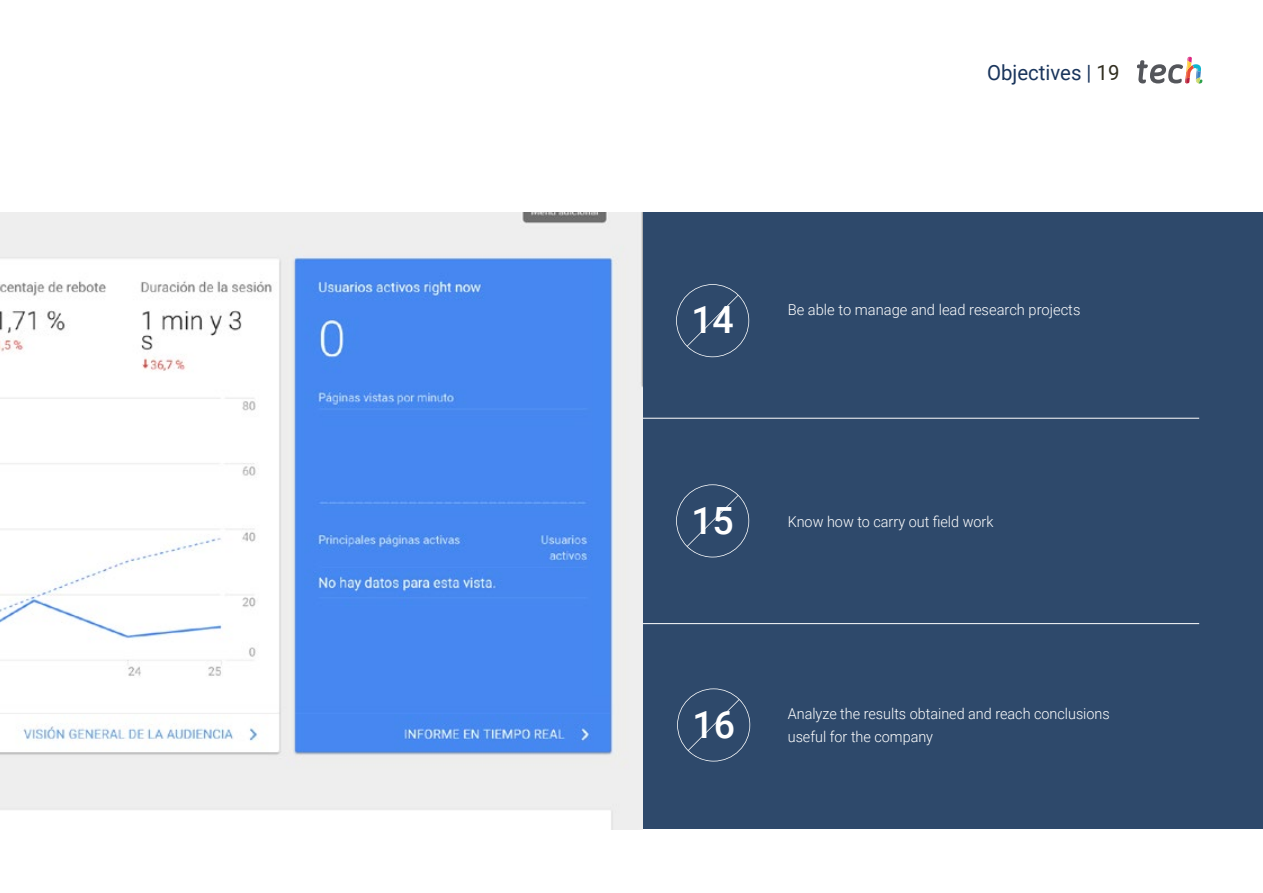
<style>
.page{position:relative;width:1263px;height:893px;background:#fff}
.page>*{position:absolute;margin:0;border:0;box-sizing:border-box;transform-origin:0 0}
.t1{font:500 37.5px "Roboto";color:#fff}
.t2{font:21px "Roboto";color:#1a355c}
.t3{font:300 15px "Roboto";color:#fff;scale:.96 1}
.t4{font:300 15px "Roboto";color:#fff}
.s1{color:#312e20}
</style>
<div class="page">
<div style="left:642px;top:213px;width:621px;height:616px;background:#2e496b"></div>
<svg style="left:676px;top:484px;width:73px;height:73px"></svg>
<svg style="left:677px;top:688px;width:73px;height:73px"></svg>
<svg style="left:676px;top:284px;width:73px;height:73px"></svg>
<hr style="left:0;top:418px;width:1199px;height:1px;background:#fff">
<hr style="left:0;top:623px;width:1199px;height:1px;background:#fff">
<img style="left:0;top:213px;width:642px;height:616px">
<svg style="left:1137px;top:57px;width:65px;height:27px"></svg>
<h2 class="t2" style="left:987px;top:57px;width:134px">Objectives | <span class="s1">19</span></h2>
<h1 class="t1" style="left:691px;top:294px;width:44px">14</h1>
<p class="t4" style="left:788px;top:299px;width:294px">Be able to manage and lead research projects</p>
<h1 class="t1" style="left:691px;top:494px;width:44px">15</h1>
<p class="t3" style="left:788px;top:511px;width:216px">Know how to carry out field work</p>
<h1 class="t1" style="left:692px;top:698px;width:44px">16</h1>
<p class="t3" style="left:788px;top:703px;width:337px">Analyze the results obtained and reach conclusions</p>
<p class="t3" style="left:788px;top:726px;width:153px">useful for the company</p>
</div>
